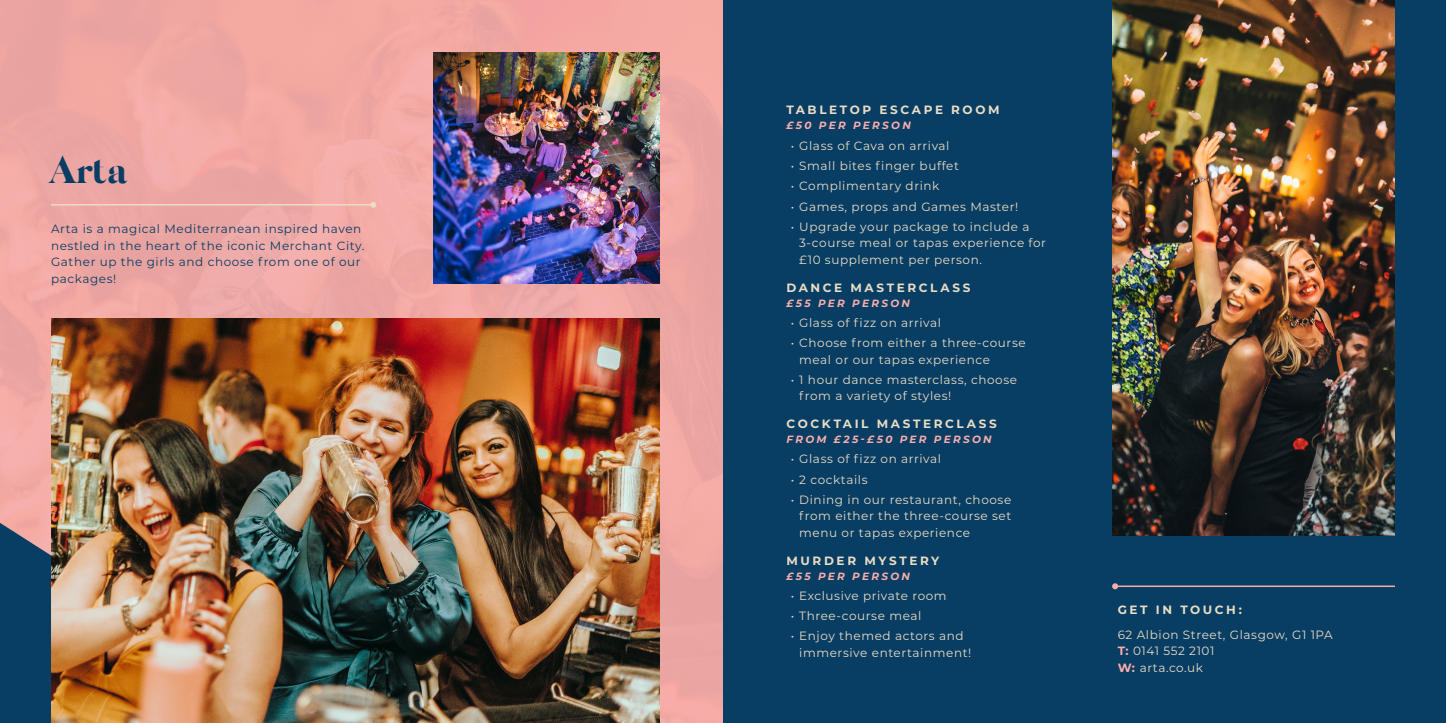
<style>
.page{position:relative;width:1446px;height:723px;background:#fff}
.page>*{position:absolute;margin:0;border:0;box-sizing:border-box;transform-origin:0 0}
.Heading{font:900 36px "Silk Serif";color:#083d64}
.Body_Copy{font:12px/16.5px "Montserrat";letter-spacing:.05em;color:#eaddc4}
.Body_Copy-2{font:12px/16.5px "Montserrat";letter-spacing:.05em;color:#083d64}
.Body_Copy-3{font:700 12px "Montserrat";letter-spacing:.22em;color:#eaddc4}
.Subheading{font:700 12px "Montserrat";letter-spacing:.215em;color:#eaddc4}
.Body_Copy-4{font:italic 700 10.5px "Montserrat";letter-spacing:.22em;color:#f8aeac}
.s1{font-weight:700;color:#f8aeac}
</style>
<div class="page">
<div style="left:723px;top:0;width:723px;height:723px;background:#083d64"></div>
<img style="left:0;top:0;width:723px;height:723px">
<hr style="left:1115px;top:585px;width:280px;height:2px;background:#f8aeac">
<svg style="left:1112px;top:583px;width:6px;height:6px"></svg>
<hr style="left:51px;top:204px;width:322px;height:2px;background:#eaddc4">
<svg style="left:370px;top:202px;width:6px;height:6px"></svg>
<img style="left:1112px;top:0;width:283px;height:536px">
<img style="left:434px;top:52px;width:225px;height:232px">
<svg style="left:0;top:523px;width:51px;height:200px;background:#1b4569"></svg>
<img style="left:51px;top:319px;width:608px;height:404px">
<p class="Heading" style="left:51px;top:149px;width:78px">Arta</p>
<p class="Body_Copy-2" style="left:51px;top:220px;width:315px">Arta is a magical Mediterranean inspired haven nestled in the heart of the iconic Merchant City.<br>Gather up the girls and choose from one of our packages!</p>
<p class="Body_Copy-3" style="left:786px;top:102px;width:215px">TABLETOP ESCAPE ROOM</p>
<p class="Body_Copy-4" style="left:786px;top:118px;width:126px">£50 PER PERSON</p>
<p class="Body_Copy" style="left:791px;top:137px;width:160px">• Glass of Cava on arrival</p>
<p class="Body_Copy" style="left:791px;top:157px;width:170px">• Small bites finger buffet</p>
<p class="Body_Copy" style="left:791px;top:177px;width:150px">• Complimentary drink</p>
<p class="Body_Copy" style="left:791px;top:198px;width:229px">• Games, props and Games Master!</p>
<p class="Body_Copy" style="left:799px;top:218px;width:248px;text-indent:-8px">• Upgrade your package to include a<br>3-course meal or tapas experience for £10 supplement per person.</p>
<p class="Body_Copy-3" style="left:786px;top:279px;width:185px">DANCE MASTERCLASS</p>
<p class="Body_Copy-4" style="left:786px;top:295px;width:125px">£55 PER PERSON</p>
<p class="Body_Copy" style="left:791px;top:314px;width:152px">• Glass of fizz on arrival</p>
<p class="Body_Copy" style="left:799px;top:334px;width:228px;text-indent:-8px">• Choose from either a three-course meal or our tapas experience</p>
<p class="Body_Copy" style="left:799px;top:371px;width:219px;text-indent:-8px">• 1 hour dance masterclass, choose from a variety of styles!</p>
<p class="Body_Copy-3" style="left:786px;top:415px;width:212px">COCKTAIL MASTERCLASS</p>
<p class="Body_Copy-4" style="left:786px;top:432px;width:207px">FROM £25-£50 PER PERSON</p>
<p class="Body_Copy" style="left:791px;top:450px;width:152px">• Glass of fizz on arrival</p>
<p class="Body_Copy" style="left:791px;top:471px;width:78px">• 2 cocktails</p>
<p class="Body_Copy" style="left:799px;top:491px;width:214px;text-align:justify;text-indent:-8px">• Dining in our restaurant, choose from either the three-course set menu or tapas experience</p>
<p class="Body_Copy-3" style="left:786px;top:552px;width:154px">MURDER MYSTERY</p>
<p class="Body_Copy-4" style="left:786px;top:568px;width:125px">£55 PER PERSON</p>
<p class="Body_Copy" style="left:791px;top:587px;width:157px">• Exclusive private room</p>
<p class="Body_Copy" style="left:791px;top:607px;width:132px">• Three-course meal</p>
<p class="Body_Copy" style="left:799px;top:627px;width:174px;text-indent:-8px">• Enjoy themed actors and immersive entertainment!</p>
<p class="Subheading" style="left:1117px;top:601px;width:126px">GET IN TOUCH:</p>
<p class="Body_Copy" style="left:1117px;top:626px;width:217px">62 Albion Street, Glasgow, G1 1PA<br><span class="s1">T:</span> 0141 552 2101<br><span class="s1">W:</span> arta.co.uk</p>
</div>
